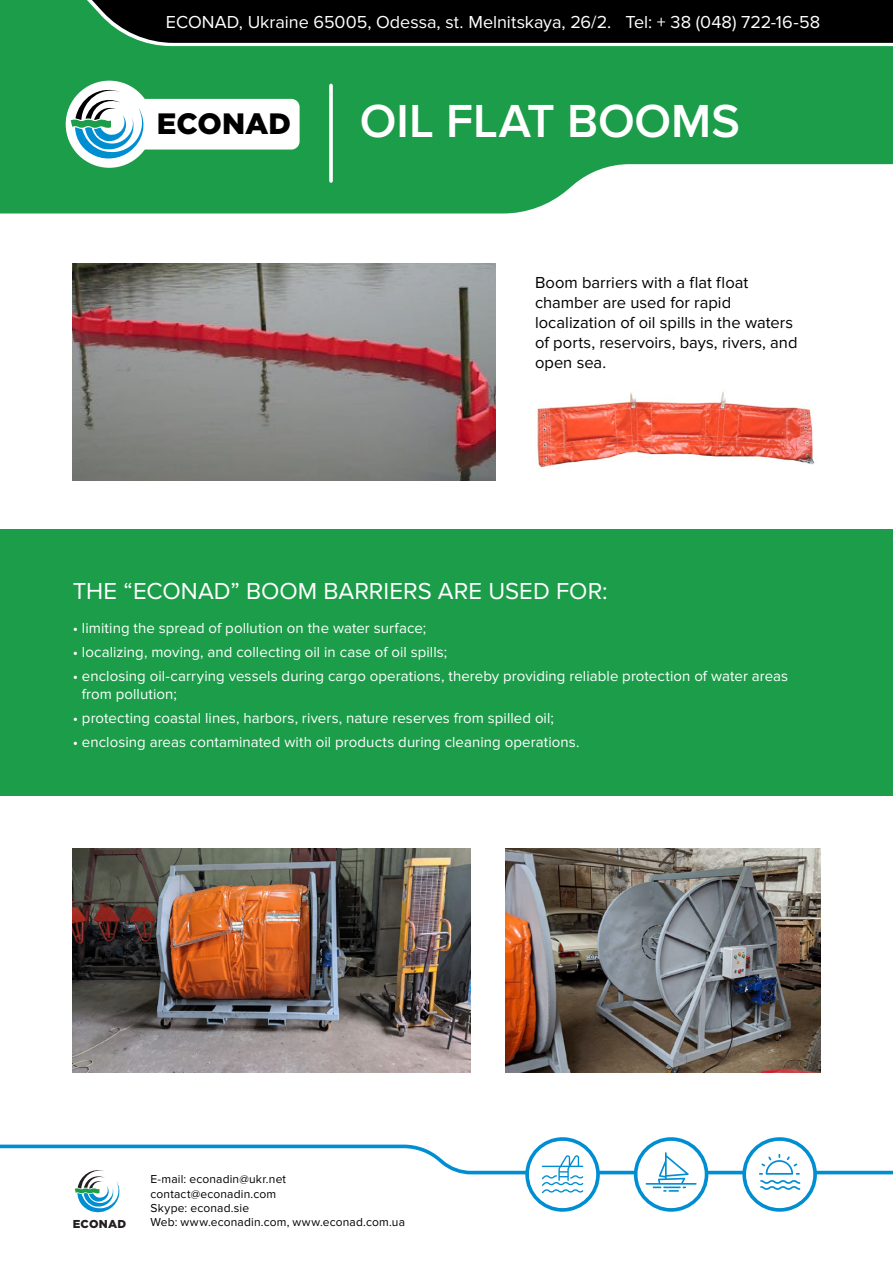
<style>
.page{position:relative;width:893px;height:1263px;background:#fff}
.page>*{position:absolute;margin:0;border:0;box-sizing:border-box;transform-origin:0 0}
.t1{font:600 48px "Proxima Nova";color:#fff}
.t2{font:900 29.4px "Gotham Pro";color:#000}
.t3{font:24px "Proxima Nova";color:#fff}
.t4{font:18px "Proxima Nova";color:#fff}
.t5{font:16.5px/19.8px "Proxima Nova";color:#000}
.t6{font:15px/18px "Proxima Nova";letter-spacing:.005em;color:#fff}
.t7{font:12px/14.4px "Proxima Nova";letter-spacing:.015em;color:#000}
.t8{font:900 11.55px "Gotham Pro";letter-spacing:.025em;color:#231f20}
</style>
<div class="page">
<div style="left:0;top:529px;width:893px;height:266px;background:#1b9d49"></div>
<svg style="left:0;top:0;width:893px;height:213px;fill:#1b9d49"></svg>
<svg style="left:0;top:1144px;width:893px;height:46px"></svg>
<svg style="left:525px;top:1137px;width:75px;height:75px"></svg>
<svg style="left:634px;top:1137px;width:74px;height:75px"></svg>
<svg style="left:742px;top:1137px;width:75px;height:75px"></svg>
<svg style="left:329px;top:85px;width:4px;height:96px"></svg>
<img style="left:73px;top:263px;width:423px;height:218px">
<img style="left:537px;top:391px;width:278px;height:76px">
<svg style="left:75px;top:1167px;width:48px;height:46px"></svg>
<img style="left:73px;top:849px;width:397px;height:223px">
<img style="left:506px;top:849px;width:314px;height:223px">
<div style="left:66px;top:81px;width:87px;height:87px;background:#fff;border-radius:50%"></div>
<svg style="left:71px;top:85px;width:229px;height:76px"></svg>
<p class="t4" style="left:166px;top:11px;width:656px">ECONAD, Ukraine 65005, Odessa, st. Melnitskaya, 26/2. Tel: + 38 (048) 722-16-58</p>
<h2 class="t2" style="left:157px;top:107px;width:136px">ECONAD</h2>
<h1 class="t1" style="left:360px;top:93px;width:382px">OIL FLAT BOOMS</h1>
<p class="t5" style="left:535px;top:273px;width:264px">Boom barriers with a flat float chamber are used for rapid localization of oil spills in the waters of ports, reservoirs, bays, rivers, and open sea.</p>
<h3 class="t3" style="left:73px;top:577px;width:536px">THE “ECONAD” BOOM BARRIERS ARE USED FOR:</h3>
<p class="t6" style="left:73px;top:620px;width:355px">• limiting the spread of pollution on the water surface;</p>
<p class="t6" style="left:73px;top:644px;width:376px">• localizing, moving, and collecting oil in case of oil spills;</p>
<p class="t6" style="left:82px;top:668px;width:708px;text-indent:-9px">• enclosing oil-carrying vessels during cargo operations, thereby providing reliable protection of water areas from pollution;</p>
<p class="t6" style="left:73px;top:710px;width:483px">• protecting coastal lines, harbors, rivers, nature reserves from spilled oil;</p>
<p class="t6" style="left:73px;top:734px;width:508px">• enclosing areas contaminated with oil products during cleaning operations.</p>
<p class="t7" style="left:150px;top:1172px;width:137px">E-mail: econadin@ukr.net contact@econadin.com<br>Skype: econad.sie</p>
<p class="t8" style="left:73px;top:1217px;width:55px">ECONAD</p>
<p class="t7" style="left:150px;top:1215px;width:256px">Web: www.econadin.com, www.econad.com.ua</p>
</div>
